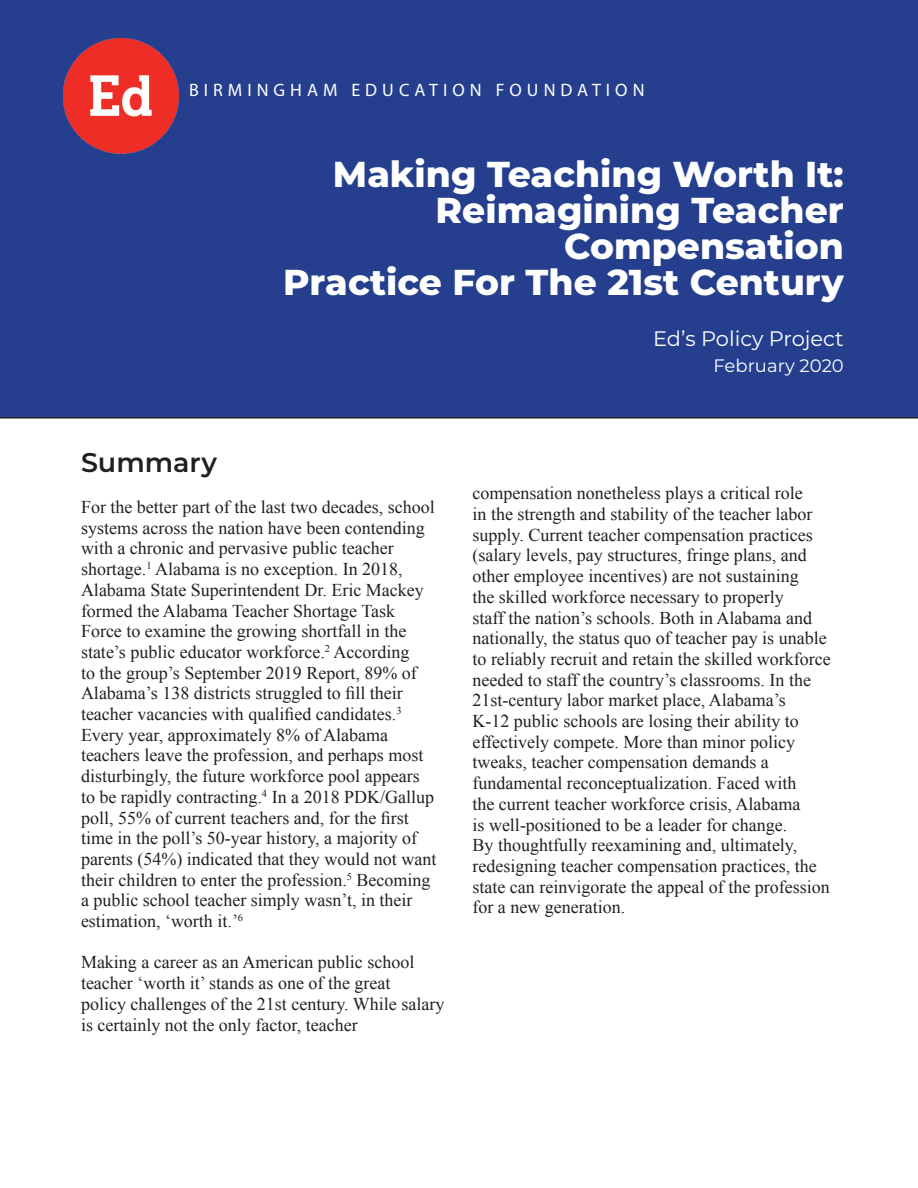
<style>
.page{position:relative;width:918px;height:1188px;background:#fff}
.page>*{position:absolute;margin:0;border:0;box-sizing:border-box;transform-origin:0 0}
.t1{font:800 36px/36px "Montserrat";color:#fff;text-align:right}
.t2{font:600 27px "Montserrat";color:#231f20}
.t3{font:21px "Montserrat";color:#fff}
.t4{font:18px/20.7px "Times New Roman";color:#231f20}
.t5{font:18px "Myriad Pro";letter-spacing:.28em;color:#fff}
.t6{font:18px "Montserrat";color:#fff}
</style>
<div class="page">
<div style="left:0;top:0;width:918px;height:418px;background:#253f8e"></div>
<img style="left:64px;top:39px;width:114px;height:114px">
<p class="t5" style="left:189px;top:78px;width:457px">BIRMINGHAM EDUCATION FOUNDATION</p>
<p class="t1" style="left:333px;top:154px;width:512px">Making Teaching Worth It:</p>
<p class="t1" style="left:436px;top:190px;width:410px">Reimagining Teacher<br>Compensation</p>
<p class="t1" style="left:283px;top:262px;width:562px">Practice For The 21st Century</p>
<p class="t3" style="left:653px;top:324px;width:192px">Ed’s Policy Project</p>
<p class="t6" style="left:714px;top:353px;width:132px">February 2020</p>
<p class="t2" style="left:81px;top:443px;width:137px">Summary</p>
<p class="t4" style="left:81px;top:496px;width:357px">For the better part of the last two decades, school systems across the nation have been contending with a chronic and pervasive public teacher shortage.<sup>1</sup> Alabama is no exception. In 2018, Alabama State Superintendent Dr. Eric Mackey formed the Alabama Teacher Shortage Task Force to examine the growing shortfall in the state’s public educator workforce.<sup>2</sup> According<br>to the group’s September 2019 Report, 89% of Alabama’s 138 districts struggled to fill their teacher vacancies with qualified candidates.<sup>3<br></sup>Every year, approximately 8% of Alabama teachers leave the profession, and perhaps most disturbingly, the future workforce pool appears to be rapidly contracting.<sup>4</sup> In a 2018 PDK/Gallup poll, 55% of current teachers and, for the first time in the poll’s 50-year history, a majority of parents (54%) indicated that they would not want their children to enter the profession.<sup>5</sup> Becoming a public school teacher simply wasn’t, in their estimation, ‘worth it.’<sup>6</sup></p>
<p class="t4" style="left:81px;top:952px;width:335px">Making a career as an American public school teacher ‘worth it’ stands as one of the great</p>
<p class="t4" style="left:81px;top:993px;width:365px">policy challenges of the 21st century. While salary is certainly not the only factor, teacher</p>
<p class="t4" style="left:472px;top:483px;width:332px">compensation nonetheless plays a critical role</p>
<p class="t4" style="left:472px;top:503px;width:360px">in the strength and stability of the teacher labor supply. Current teacher compensation practices (salary levels, pay structures, fringe plans, and other employee incentives) are not sustaining<br>the skilled workforce necessary to properly<br>staff the nation’s schools. Both in Alabama and nationally, the status quo of teacher pay is unable to reliably recruit and retain the skilled workforce needed to staff the country’s classrooms. In the 21st-century labor market place, Alabama’s<br>K-12 public schools are losing their ability to effectively compete. More than minor policy tweaks, teacher compensation demands a fundamental reconceptualization. Faced with<br>the current teacher workforce crisis, Alabama<br>is well-positioned to be a leader for change.<br>By thoughtfully reexamining and, ultimately, redesigning teacher compensation practices, the state can reinvigorate the appeal of the profession for a new generation.</p>
</div>
